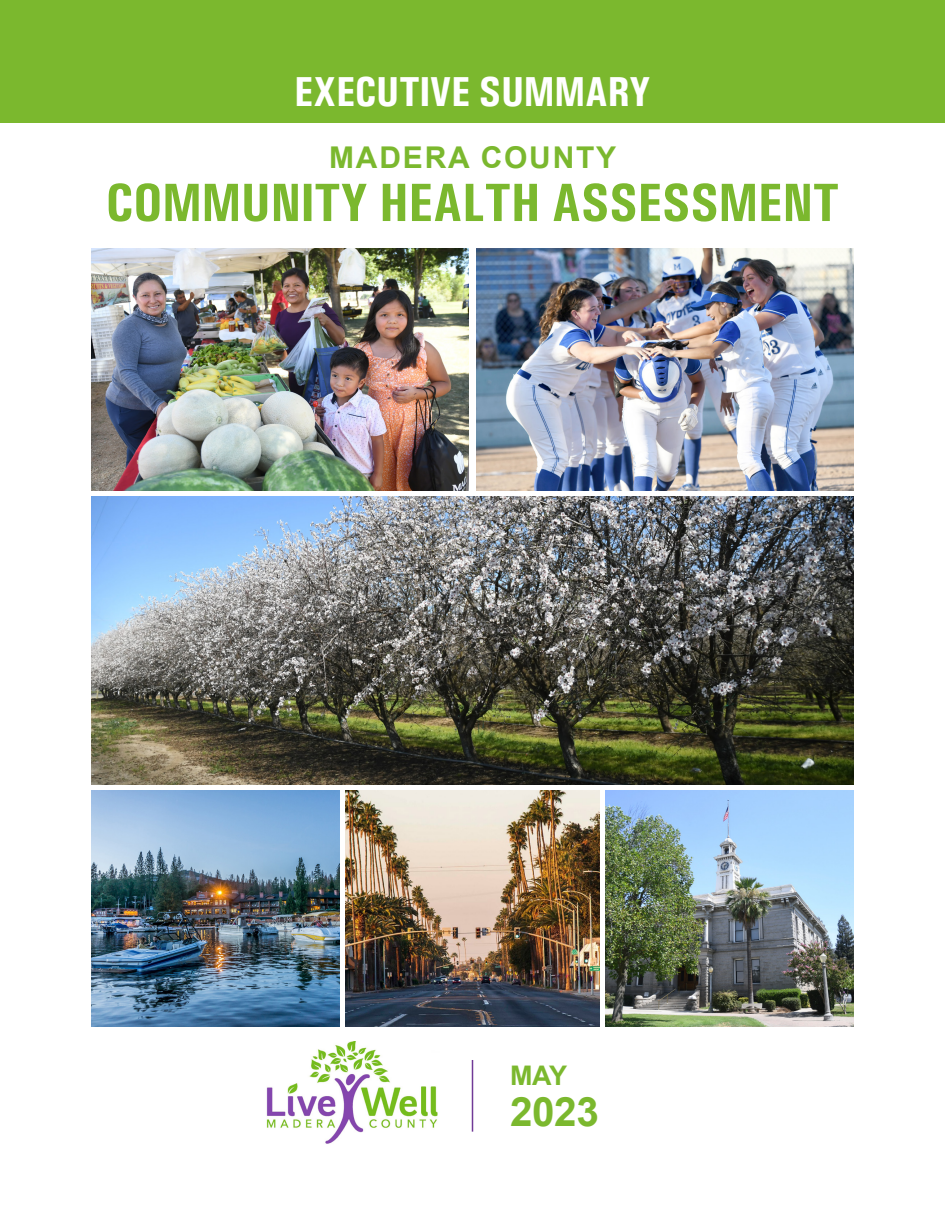
<style>
.page{position:relative;width:945px;height:1215px;background:#fff}
.page>*{position:absolute;margin:0;border:0;box-sizing:border-box;transform-origin:0 0}
.t1{font:700 condensed 54px "Univers";letter-spacing:-.01em;color:#7bb82e}
.t2{font:700 condensed 42px "Univers";letter-spacing:-.01em;color:#fff}
.t3{font:700 40.5px "Arial";color:#7bb82e}
.t4{font:700 30px "Arial";letter-spacing:.06em;color:#7bb82e}
.t5{font:700 27px "Arial";color:#7bb82e}
</style>
<div class="page">
<img style="left:91px;top:496px;width:763px;height:289px">
<img style="left:91px;top:248px;width:378px;height:242px">
<img style="left:476px;top:248px;width:378px;height:242px">
<img style="left:606px;top:791px;width:248px;height:235px">
<img style="left:345px;top:791px;width:255px;height:235px">
<img style="left:91px;top:791px;width:248px;height:235px">
<hr style="left:472px;top:1060px;width:1px;height:72px;background:#713a97">
<img style="left:266px;top:1042px;width:172px;height:102px">
<div style="left:0;top:0;width:945px;height:123px;background:#7bb82e"></div>
<p class="t2" style="left:294px;top:66px;width:358px">EXECUTIVE SUMMARY</p>
<p class="t4" style="left:329px;top:136px;width:289px">MADERA COUNTY</p>
<p class="t1" style="left:106px;top:170px;width:735px">COMMUNITY HEALTH ASSESSMENT</p>
<p class="t5" style="left:510px;top:1057px;width:58px">MAY</p>
<p class="t3" style="left:510px;top:1083px;width:90px">2023</p>
</div>
